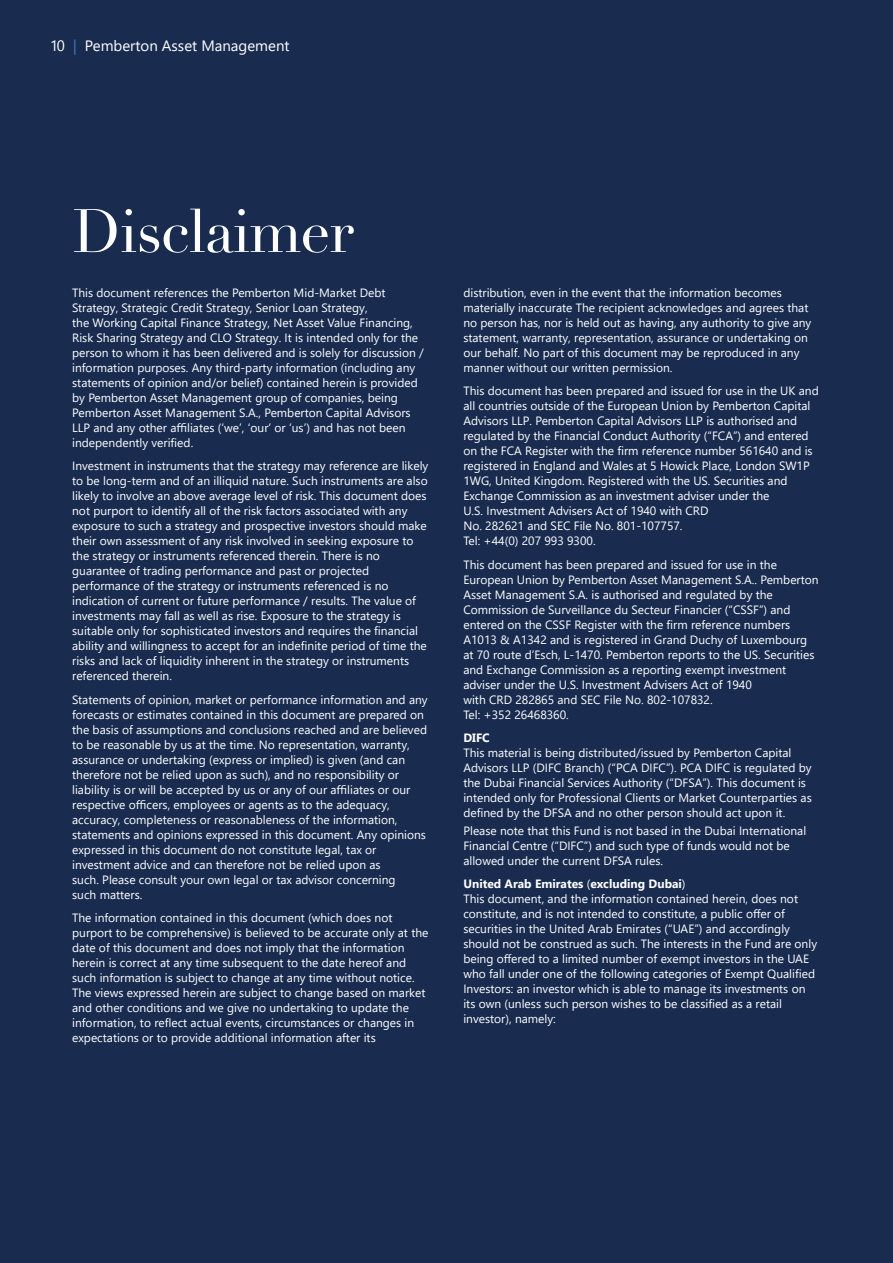
<style>
.page{position:relative;width:893px;height:1263px;background:#192c50}
.page>*{position:absolute;margin:0;border:0;box-sizing:border-box;transform-origin:0 0}
.t1{font:60px "Didot";letter-spacing:-.02em;color:#fff}
.t2{font:15px "Segoe UI";color:#fff}
.t3{font:12px/15px "Segoe UI";color:#fff}
.t4{font:700 12px "Segoe UI";color:#fff}
.s1{color:#457abd}
.s2{font-weight:700}
</style>
<div class="page">
<p class="t2" style="left:51px;top:32px;width:240px">10 <span class="s1">|</span> Pemberton Asset Management</p>
<h1 class="t1" style="left:72px;top:195px;width:283px">Disclaimer</h1>
<p class="t3" style="left:72px;top:284px;width:353px">This document references the Pemberton Mid-Market Debt Strategy, Strategic Credit Strategy, Senior Loan Strategy,<br>the Working Capital Finance Strategy, Net Asset Value Financing, Risk Sharing Strategy and CLO Strategy. It is intended only for the person to whom it has been delivered and is solely for discussion / information purposes. Any third-party information (including any statements of opinion and/or belief) contained herein is provided by Pemberton Asset Management group of companies, being Pemberton Asset Management S.A., Pemberton Capital Advisors LLP and any other affiliates (‘we’, ‘our’ or ‘us’) and has not been independently verified.</p>
<p class="t3" style="left:72px;top:457px;width:358px">Investment in instruments that the strategy may reference are likely to be long-term and of an illiquid nature. Such instruments are also likely to involve an above average level of risk. This document does not purport to identify all of the risk factors associated with any exposure to such a strategy and prospective investors should make their own assessment of any risk involved in seeking exposure to the strategy or instruments referenced therein. There is no guarantee of trading performance and past or projected performance of the strategy or instruments referenced is no indication of current or future performance / results. The value of investments may fall as well as rise. Exposure to the strategy is suitable only for sophisticated investors and requires the financial ability and willingness to accept for an indefinite period of time the risks and lack of liquidity inherent in the strategy or instruments referenced therein.</p>
<p class="t3" style="left:72px;top:691px;width:357px">Statements of opinion, market or performance information and any forecasts or estimates contained in this document are prepared on the basis of assumptions and conclusions reached and are believed to be reasonable by us at the time. No representation, warranty, assurance or undertaking (express or implied) is given (and can therefore not be relied upon as such), and no responsibility or liability is or will be accepted by us or any of our affiliates or our respective officers, employees or agents as to the adequacy, accuracy, completeness or reasonableness of the information, statements and opinions expressed in this document. Any opinions expressed in this document do not constitute legal, tax or investment advice and can therefore not be relied upon as<br>such. Please consult your own legal or tax advisor concerning<br>such matters.</p>
<p class="t3" style="left:72px;top:909px;width:358px">The information contained in this document (which does not purport to be comprehensive) is believed to be accurate only at the date of this document and does not imply that the information herein is correct at any time subsequent to the date hereof and such information is subject to change at any time without notice.<br>The views expressed herein are subject to change based on market and other conditions and we give no undertaking to update the information, to reflect actual events, circumstances or changes in expectations or to provide additional information after its</p>
<p class="t3" style="left:463px;top:284px;width:349px">distribution, even in the event that the information becomes materially inaccurate The recipient acknowledges and agrees that no person has, nor is held out as having, any authority to give any statement, warranty, representation, assurance or undertaking on our behalf. No part of this document may be reproduced in any manner without our written permission.</p>
<p class="t3" style="left:463px;top:382px;width:357px">This document has been prepared and issued for use in the UK and all countries outside of the European Union by Pemberton Capital Advisors LLP. Pemberton Capital Advisors LLP is authorised and regulated by the Financial Conduct Authority (“FCA”) and entered on the FCA Register with the firm reference number 561640 and is registered in England and Wales at 5 Howick Place, London SW1P 1WG, United Kingdom. Registered with the US. Securities and Exchange Commission as an investment adviser under the<br>U.S. Investment Advisers Act of 1940 with CRD<br>No. 282621 and SEC File No. 801-107757.<br>Tel: +44(0) 207 993 9300.</p>
<p class="t3" style="left:463px;top:556px;width:357px">This document has been prepared and issued for use in the European Union by Pemberton Asset Management S.A.. Pemberton Asset Management S.A. is authorised and regulated by the Commission de Surveillance du Secteur Financier (“CSSF”) and entered on the CSSF Register with the firm reference numbers A1013 &amp; A1342 and is registered in Grand Duchy of Luxembourg at 70 route d’Esch, L‑1470. Pemberton reports to the US. Securities and Exchange Commission as a reporting exempt investment adviser under the U.S. Investment Advisers Act of 1940<br>with CRD 282865 and SEC File No. 802-107832.<br>Tel: +352 26468360.</p>
<p class="t4" style="left:463px;top:731px;width:28px">DIFC</p>
<p class="t3" style="left:463px;top:744px;width:350px">This material is being distributed/issued by Pemberton Capital Advisors LLP (DIFC Branch) (“PCA DIFC”). PCA DIFC is regulated by the Dubai Financial Services Authority (“DFSA”). This document is intended only for Professional Clients or Market Counterparties as defined by the DFSA and no other person should act upon it.</p>
<p class="t3" style="left:463px;top:822px;width:344px">Please note that this Fund is not based in the Dubai International<br>Financial Centre (“DIFC”) and such type of funds would not be allowed under the current DFSA rules.</p>
<p class="t3" style="left:463px;top:875px;width:355px"><span class="s2">United Arab Emirates</span> (<span class="s2">excluding Dubai</span>)<br>This document, and the information contained herein, does not constitute, and is not intended to constitute, a public offer of securities in the United Arab Emirates (“UAE”) and accordingly should not be construed as such. The interests in the Fund are only being offered to a limited number of exempt investors in the UAE who fall under one of the following categories of Exempt Qualified Investors: an investor which is able to manage its investments on its own (unless such person wishes to be classified as a retail investor), namely:</p>
</div>
